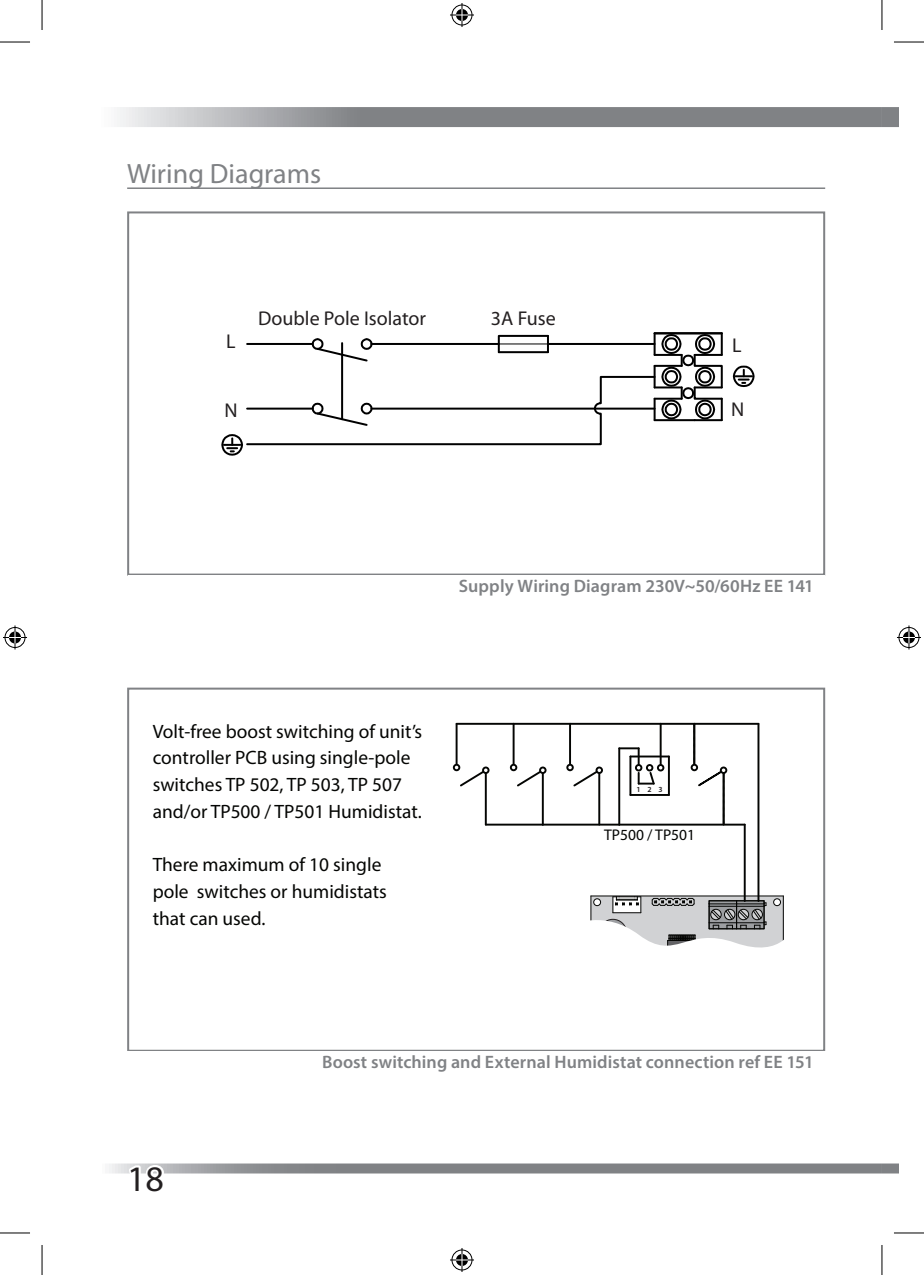
<style>
.page{position:relative;width:924px;height:1275px;background:#fff}
.page>*{position:absolute;margin:0;border:0;box-sizing:border-box;transform-origin:0 0}
.t1{font:36px "Myriad Pro";color:#231f20}
.t2{font:28px "Myriad Pro";color:#808285}
.t3{font:20px "Myriad Pro";color:#231f20}
.t4{font:19.4px/26.8px "Myriad Pro";color:#040503}
.t5{font:600 18px "Myriad Pro";letter-spacing:.005em;color:#808285}
.t6{font:15.4px "Myriad Pro";color:#040503}
.t7{font:600 7.8px "Myriad Pro";color:#231f20}
</style>
<div class="page">
<div style="left:881px;top:107px;width:17px;height:20px;background:#808285"></div>
<svg style="left:117px;top:107px;width:764px;height:20px;background:#929497"></svg>
<svg style="left:109px;top:1163px;width:772px;height:10px;background:#8c8e91"></svg>
<div style="left:881px;top:1163px;width:17px;height:10px;background:#808285"></div>
<svg style="left:126px;top:1163px;width:41px;height:11px"></svg>
<hr style="left:127px;top:187px;width:697px;height:2px;background:#808285">
<hr style="left:654px;top:332px;width:67px;height:2px;background:#000">
<svg style="left:221px;top:333px;width:502px;height:123px"></svg>
<svg style="left:732px;top:365px;width:23px;height:22px"></svg>
<div style="left:127px;top:211px;width:697px;height:364px;border:2px solid #808285"></div>
<hr style="left:590px;top:895px;width:193px;height:1px;background:#040503">
<hr style="left:757px;top:724px;width:2px;height:177px;background:#040503">
<hr style="left:743px;top:824px;width:2px;height:77px;background:#040503">
<hr style="left:630px;top:794px;width:38px;height:2px;background:#040503">
<hr style="left:630px;top:755px;width:38px;height:2px;background:#040503">
<hr style="left:667px;top:756px;width:2px;height:39px;background:#040503">
<hr style="left:629px;top:756px;width:2px;height:39px;background:#040503">
<hr style="left:694px;top:723px;width:64px;height:2px;background:#040503">
<hr style="left:660px;top:723px;width:34px;height:2px;background:#040503">
<hr style="left:569px;top:723px;width:91px;height:2px;background:#040503">
<hr style="left:513px;top:723px;width:56px;height:2px;background:#040503">
<hr style="left:456px;top:723px;width:57px;height:2px;background:#040503">
<hr style="left:619px;top:823px;width:125px;height:2px;background:#040503">
<hr style="left:542px;top:823px;width:77px;height:2px;background:#040503">
<hr style="left:485px;top:823px;width:57px;height:2px;background:#040503">
<hr style="left:659px;top:724px;width:2px;height:44px;background:#040503">
<hr style="left:637px;top:748px;width:2px;height:20px;background:#040503">
<svg style="left:619px;top:747px;width:19px;height:2px"></svg>
<hr style="left:618px;top:748px;width:2px;height:76px;background:#040503">
<hr style="left:598px;top:770px;width:2px;height:54px;background:#040503">
<hr style="left:569px;top:724px;width:1px;height:43px;background:#040503">
<hr style="left:541px;top:770px;width:2px;height:54px;background:#040503">
<hr style="left:512px;top:724px;width:2px;height:43px;background:#040503">
<hr style="left:484px;top:770px;width:2px;height:54px;background:#040503">
<hr style="left:455px;top:724px;width:2px;height:43px;background:#040503">
<div style="left:452px;top:764px;width:8px;height:7px;border:2px solid #040503;border-radius:50%"></div>
<svg style="left:453px;top:764px;width:35px;height:24px"></svg>
<div style="left:482px;top:766px;width:7px;height:8px;border:2px solid #040503;border-radius:50%"></div>
<div style="left:539px;top:766px;width:7px;height:8px;border:2px solid #040503;border-radius:50%"></div>
<div style="left:595px;top:766px;width:7px;height:8px;border:2px solid #040503;border-radius:50%"></div>
<svg style="left:512px;top:764px;width:33px;height:24px"></svg>
<div style="left:509px;top:764px;width:8px;height:7px;border:2px solid #040503;border-radius:50%"></div>
<svg style="left:567px;top:764px;width:34px;height:24px"></svg>
<div style="left:566px;top:764px;width:7px;height:7px;border:2px solid #040503;border-radius:50%"></div>
<div style="left:634px;top:764px;width:8px;height:7px;border:2px solid #040503;border-radius:50%"></div>
<svg style="left:635px;top:765px;width:28px;height:20px"></svg>
<div style="left:656px;top:764px;width:8px;height:7px;border:2px solid #040503;border-radius:50%"></div>
<div style="left:645px;top:764px;width:8px;height:7px;border:2px solid #040503;border-radius:50%"></div>
<div style="left:690px;top:764px;width:7px;height:7px;border:2px solid #040503;border-radius:50%"></div>
<svg style="left:691px;top:724px;width:35px;height:100px"></svg>
<div style="left:719px;top:766px;width:8px;height:8px;border:2px solid #040503;border-radius:50%"></div>
<svg style="left:590px;top:896px;width:194px;height:52px"></svg>
<div style="left:127px;top:687px;width:697px;height:364px;border:2px solid #808285"></div>
<hr style="left:0;top:42px;width:30px;height:1px;background:#000">
<hr style="left:893px;top:42px;width:30px;height:1px;background:#000">
<hr style="left:0;top:1232px;width:30px;height:1px;background:#000">
<hr style="left:893px;top:1232px;width:30px;height:1px;background:#000">
<hr style="left:42px;top:0;width:1px;height:30px;background:#000">
<hr style="left:42px;top:1245px;width:1px;height:30px;background:#000">
<hr style="left:881px;top:0;width:1px;height:30px;background:#000">
<hr style="left:881px;top:1245px;width:1px;height:30px;background:#000">
<svg style="left:450px;top:3px;width:24px;height:24px"></svg>
<svg style="left:450px;top:1248px;width:24px;height:24px"></svg>
<svg style="left:3px;top:625px;width:24px;height:24px"></svg>
<svg style="left:897px;top:625px;width:23px;height:24px"></svg>
<h2 class="t2" style="left:127px;top:157px;width:195px">Wiring Diagrams</h2>
<p class="t3" style="left:226px;top:329px;width:11px">L</p>
<p class="t3" style="left:224px;top:398px;width:15px">N</p>
<p class="t3" style="left:258px;top:306px;width:169px">Double Pole Isolator</p>
<p class="t3" style="left:490px;top:306px;width:66px">3A Fuse</p>
<p class="t3" style="left:731px;top:332px;width:11px">L</p>
<p class="t3" style="left:730px;top:397px;width:15px">N</p>
<p class="t5" style="left:458px;top:574px;width:356px">Supply Wiring Diagram 230V~50/60Hz EE 141</p>
<p class="t4" style="left:153px;top:717px;width:271px">Volt-free boost switching of unit’s controller PCB using single-pole switches TP 502, TP 503, TP 507 and/or TP500 / TP501 Humidistat.</p>
<p class="t4" style="left:153px;top:851px;width:235px">There maximum of 10 single pole switches or humidistats that can used.</p>
<p class="t7" style="left:636px;top:785px;width:28px">123</p>
<p class="t6" style="left:604px;top:826px;width:92px">TP500 / TP501</p>
<h1 class="t1" style="left:127px;top:1156px;width:38px">18</h1>
<p class="t5" style="left:322px;top:1050px;width:493px">Boost switching and External Humidistat connection ref EE 151</p>
</div>
